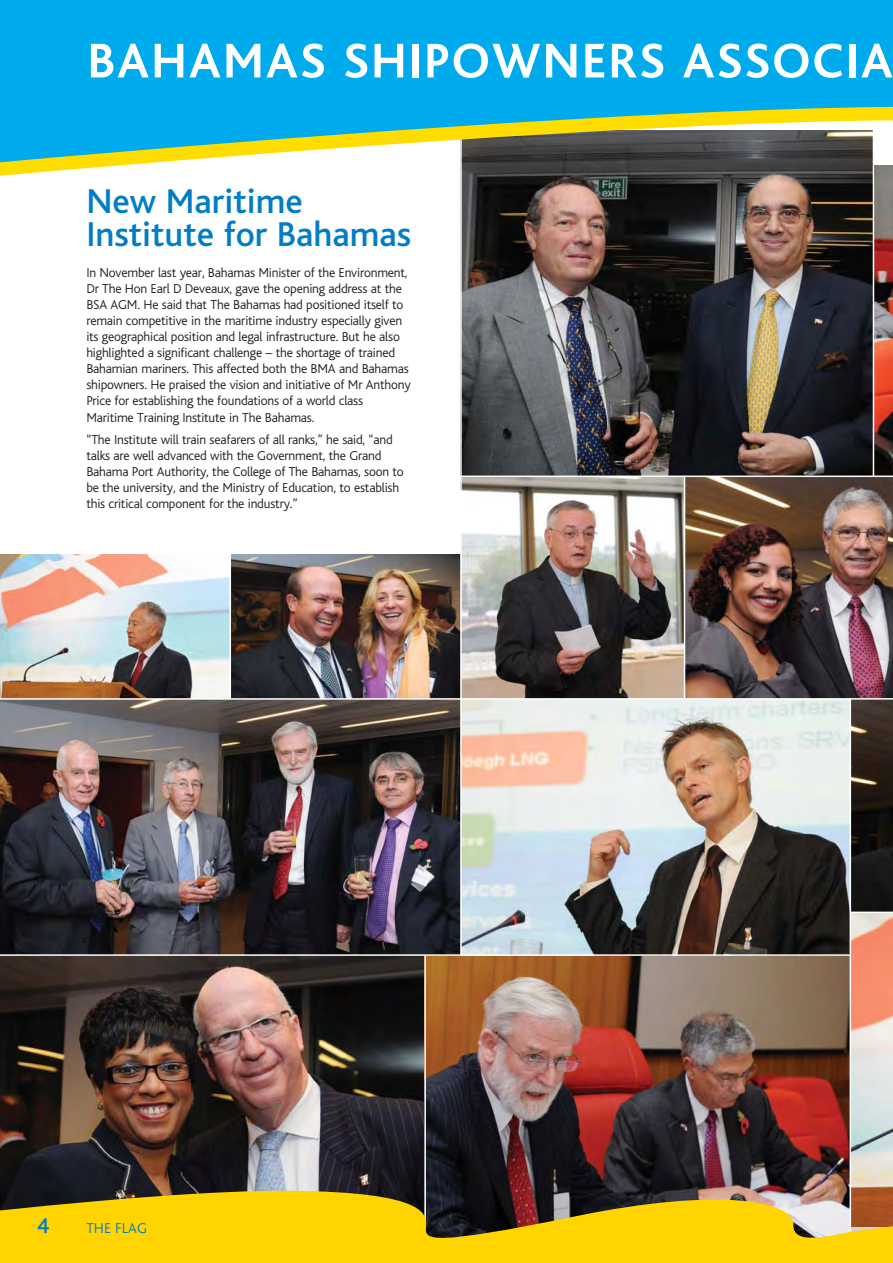
<style>
.page{position:relative;width:893px;height:1263px;background:#fff}
.page>*{position:absolute;margin:0;border:0;box-sizing:border-box;transform-origin:0 0}
.t1{font:700 51px "Bliss";letter-spacing:.045em;color:#fff}
.t2{font:500 36px/33px "Bliss";color:#007dc5}
.t3{font:500 22.5px "Bliss";color:#007dc5}
.t4{font:300 15px "Bliss";color:#007dc5}
.t5{font:300 13.5px/16px "Bliss";letter-spacing:-.015em;color:#231f20}
</style>
<div class="page">
<img style="left:0;top:956px;width:424px;height:235px">
<img style="left:462px;top:477px;width:222px;height:221px">
<img style="left:685px;top:477px;width:208px;height:221px">
<img style="left:426px;top:956px;width:423px;height:235px">
<img style="left:851px;top:913px;width:42px;height:278px">
<img style="left:874px;top:208px;width:19px;height:268px">
<img style="left:462px;top:208px;width:411px;height:268px">
<img style="left:462px;top:700px;width:387px;height:254px">
<svg style="left:851px;top:700px;width:42px;height:212px"></svg>
<img style="left:0;top:700px;width:460px;height:254px">
<img style="left:0;top:555px;width:230px;height:143px">
<img style="left:231px;top:555px;width:229px;height:143px">
<svg style="left:0;top:1191px;width:893px;height:72px;fill:#ffd400"></svg>
<img style="left:460px;top:194px;width:433px;height:14px">
<svg style="left:0;top:0;width:893px;height:194px;fill:#00abed"></svg>
<h1 class="t1" style="left:87px;top:38px;width:807px">BAHAMAS SHIPOWNERS ASSOCIA</h1>
<h2 class="t2" style="left:86px;top:187px;width:326px">New Maritime<br>Institute for Bahamas</h2>
<p class="t5" style="left:86px;top:266px;width:326px">In November last year, Bahamas Minister of the Environment, Dr The Hon Earl D Deveaux, gave the opening address at the BSA AGM. He said that The Bahamas had positioned itself to remain competitive in the maritime industry especially given its geographical position and legal infrastructure. But he also highlighted a significant challenge – the shortage of trained Bahamian mariners. This affected both the BMA and Bahamas shipowners. He praised the vision and initiative of Mr Anthony Price for establishing the foundations of a world class Maritime Training Institute in The Bahamas.</p>
<p class="t5" style="left:86px;top:432px;width:319px">“The Institute will train seafarers of all ranks,” he said, “and talks are well advanced with the Government, the Grand Bahama Port Authority, the College of The Bahamas, soon to be the university, and the Ministry of Education, to establish this critical component for the industry.”</p>
<h3 class="t3" style="left:37px;top:1216px;width:13px">4</h3>
<p class="t4" style="left:86px;top:1221px;width:62px">THE FLAG</p>
</div>
